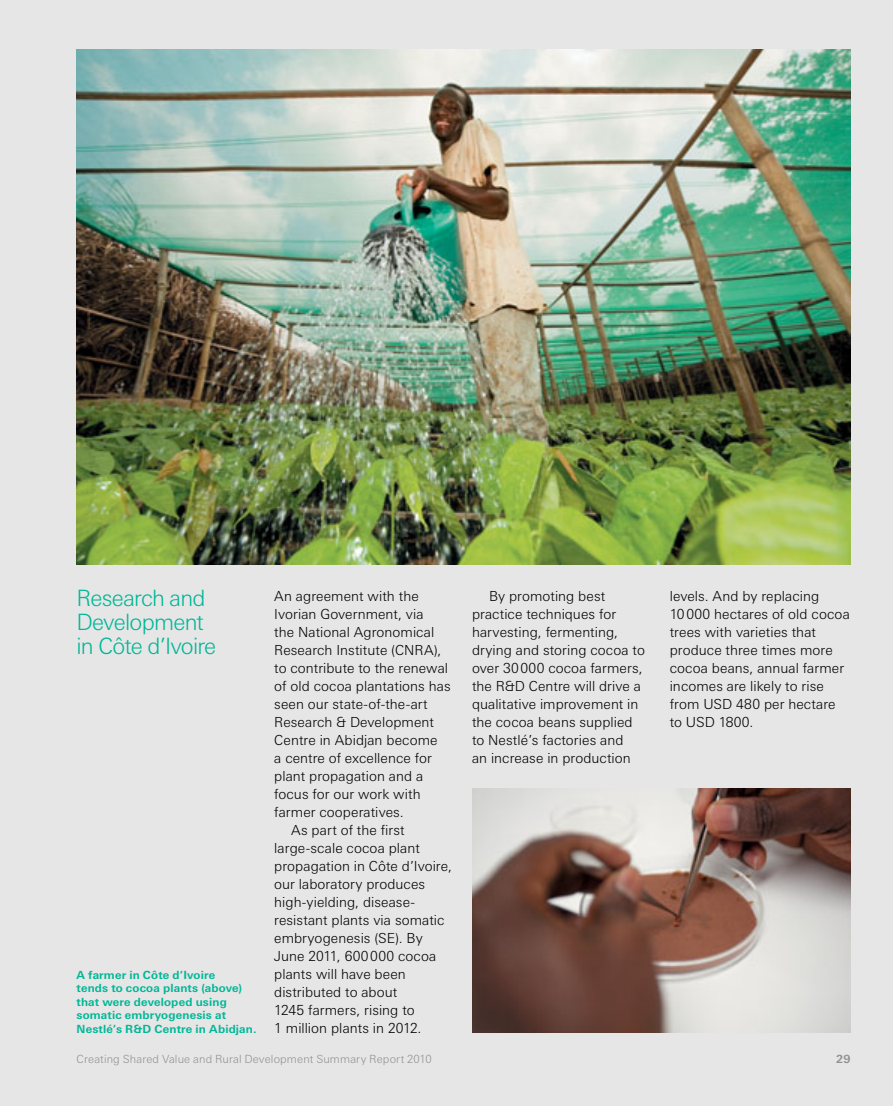
<style>
.page{position:relative;width:893px;height:1106px;background:#e6e6e7}
.page>*{position:absolute;margin:0;border:0;box-sizing:border-box;transform-origin:0 0}
.t1{font:300 22.5px/24px "LT Univers Basic";letter-spacing:-.035em;color:#00b796}
.t2{font:300 13.8px/18px "LT Univers Basic";letter-spacing:.005em;color:#000}
.t3{font:700 11.25px/13.5px "LT Univers Basic";letter-spacing:.015em;color:#00b796}
.t4{font:300 11.25px "LT Univers Basic";letter-spacing:.01em;color:#919195}
.t5{font:700 11.25px "LT Univers Basic";color:#919195}
</style>
<div class="page">
<img style="left:77px;top:50px;width:773px;height:515px">
<img style="left:472px;top:788px;width:378px;height:245px">
<h1 class="t1" style="left:77px;top:586px;width:141px">Research and<br>Development in Côte d’Ivoire</h1>
<p class="t2" style="left:274px;top:586px;width:146px">An agreement with the</p>
<p class="t2" style="left:274px;top:604px;width:151px">Ivorian Government, via</p>
<p class="t2" style="left:274px;top:622px;width:161px">the National Agronomical</p>
<p class="t2" style="left:274px;top:640px;width:169px">Research Institute (CNRA),</p>
<p class="t2" style="left:274px;top:658px;width:175px">to contribute to the renewal</p>
<p class="t2" style="left:274px;top:676px;width:178px">of old cocoa plantations has</p>
<p class="t2" style="left:274px;top:694px;width:155px">seen our state-of-the-art</p>
<p class="t2" style="left:274px;top:712px;width:161px">Research &amp; Development</p>
<p class="t2" style="left:274px;top:730px;width:165px">Centre in Abidjan become</p>
<p class="t2" style="left:274px;top:748px;width:159px">a centre of excellence for</p>
<p class="t2" style="left:274px;top:766px;width:150px">plant propagation and a</p>
<p class="t2" style="left:274px;top:784px;width:148px">focus for our work with</p>
<p class="t2" style="left:274px;top:802px;width:131px">farmer cooperatives.</p>
<p class="t2" style="left:291px;top:820px;width:115px">As part of the first</p>
<p class="t2" style="left:274px;top:838px;width:147px">large-scale cocoa plant</p>
<p class="t2" style="left:274px;top:856px;width:179px">propagation in Côte d’Ivoire,</p>
<p class="t2" style="left:274px;top:874px;width:152px">our laboratory produces</p>
<p class="t2" style="left:274px;top:892px;width:142px">high-yielding, disease-</p>
<p class="t2" style="left:274px;top:910px;width:172px">resistant plants via somatic</p>
<p class="t2" style="left:274px;top:928px;width:150px">embryogenesis (SE). By</p>
<p class="t2" style="left:274px;top:946px;width:164px">June 2011, 600000 cocoa</p>
<p class="t2" style="left:274px;top:964px;width:133px">plants will have been</p>
<p class="t2" style="left:274px;top:982px;width:125px">distributed to about</p>
<p class="t2" style="left:274px;top:1000px;width:142px">1245 farmers, rising to</p>
<p class="t2" style="left:274px;top:1018px;width:149px">1 million plants in 2012.</p>
<p class="t3" style="left:77px;top:968px;width:182px">A farmer in Côte d’Ivoire<br>tends to cocoa plants (above) that were developed using somatic embryogenesis at<br>Nestlé’s R&amp;D Centre in Abidjan.</p>
<p class="t2" style="left:472px;top:586px;width:174px;text-indent:17px">By promoting best practice techniques for harvesting, fermenting, drying and storing cocoa to over 30000 cocoa farmers, the R&amp;D Centre will drive a qualitative improvement in the cocoa beans supplied to Nestlé’s factories and<br>an increase in production</p>
<p class="t2" style="left:670px;top:586px;width:182px">levels. And by replacing<br>10000 hectares of old cocoa trees with varieties that produce three times more cocoa beans, annual farmer incomes are likely to rise from USD 480 per hectare to USD 1800.</p>
<p class="t4" style="left:77px;top:1052px;width:357px">Creating Shared Value and Rural Development Summary Report 2010</p>
<p class="t5" style="left:836px;top:1052px;width:16px">29</p>
</div>
